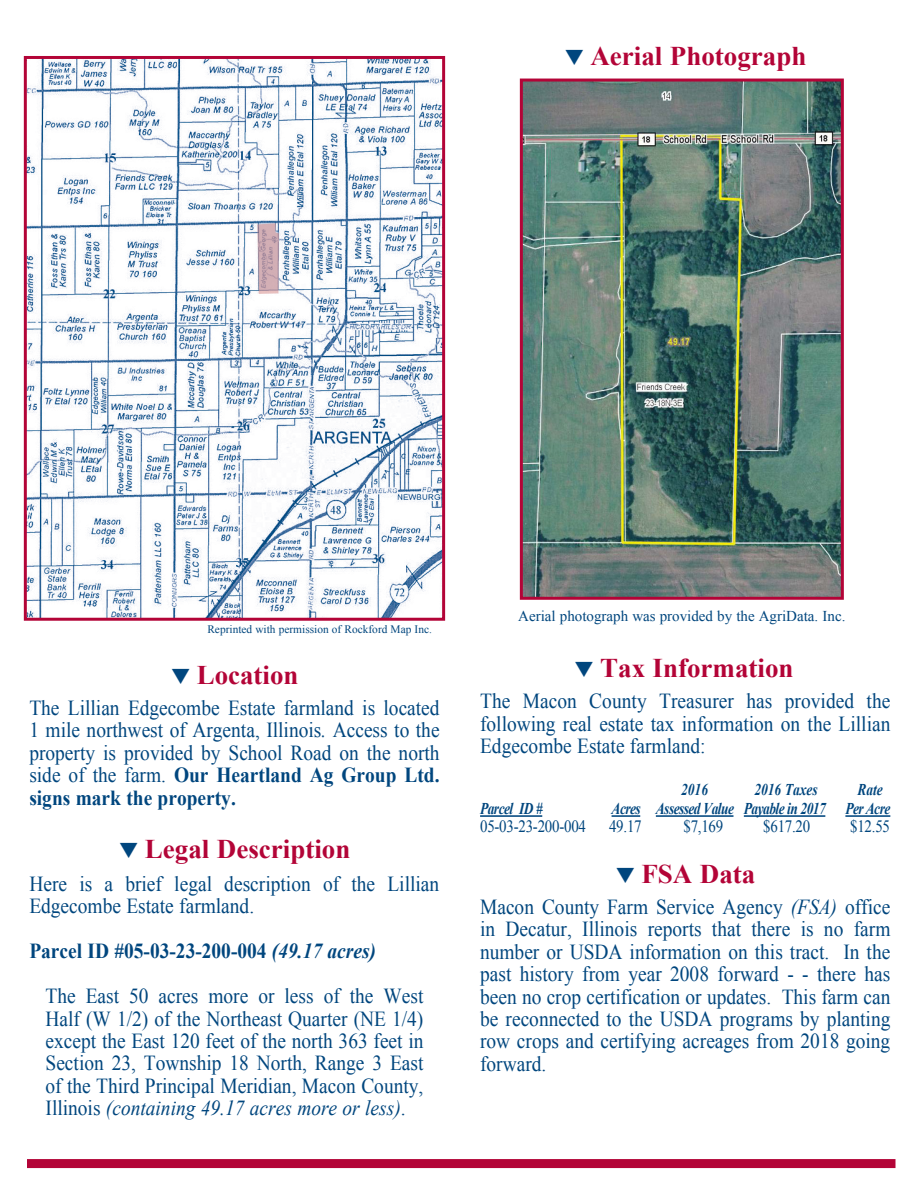
<style>
.page{position:relative;width:918px;height:1188px;background:#fff}
.page>*{position:absolute;margin:0;border:0;box-sizing:border-box;transform-origin:0 0}
.t1{font:700 27px "Times New Roman";color:#b30437}
.t2{font:700 26.85px "Times New Roman";color:#b30437}
.t3{font:21.3px/22.4px "Times New Roman";color:#00467e;text-align:justify;scale:.91 1}
.t4{font:700 21.3px "Times New Roman";color:#00467e;scale:.91 1}
.t5{font:17.25px "Times New Roman";letter-spacing:-.015em;color:#00467e;scale:.86 1}
.t6{font:italic 700 16.5px "Times New Roman";letter-spacing:-.04em;color:#00467e;scale:.82 1}
.t7{font:italic 700 16.5px "Times New Roman";color:#00467e;scale:.82 1}
.t8{font:15px "Times New Roman";color:#00467e}
.t9{font:11.4px "Times New Roman";color:#00467e}
.s1{color:#00467e}
.s2{font-style:italic}
.s3{font-weight:700}
</style>
<div class="page">
<div style="left:27px;top:1159px;width:869px;height:9px;background:#b30437"></div>
<hr style="left:480px;top:815px;width:62px;height:2px;background:#00467e">
<hr style="left:612px;top:815px;width:28px;height:2px;background:#00467e">
<hr style="left:656px;top:815px;width:77px;height:2px;background:#00467e">
<hr style="left:744px;top:815px;width:81px;height:2px;background:#00467e">
<hr style="left:845px;top:815px;width:45px;height:2px;background:#00467e">
<svg style="left:23px;top:56px;width:423px;height:565px"></svg>
<img style="left:519px;top:78px;width:325px;height:522px">
<svg style="left:256px;top:223px;width:24px;height:72px"></svg>
<p class="t1" style="left:564px;top:37px;width:244px"><span class="s1">❑</span> Aerial Photograph</p>
<p class="t9" style="left:207px;top:621px;width:226px">Reprinted with permission of Rockford Map Inc.</p>
<p class="t2" style="left:171px;top:656px;width:129px"><span class="s1">❑</span> Location</p>
<p class="t3" style="left:29px;top:696px;width:452px">The Lillian Edgecombe Estate farmland is located 1 mile northwest of Argenta, Illinois<span class="s2">.</span> Access to the property is provided by School Road on the north side of the farm. <span class="s3">Our Heartland Ag Group Ltd. signs mark the property.</span></p>
<p class="t1" style="left:119px;top:830px;width:233px"><span class="s1">❑</span> Legal Description</p>
<p class="t3" style="left:29px;top:872px;width:452px">Here is a brief legal description of the Lillian<br>Edgecombe Estate farmland.</p>
<p class="t4" style="left:29px;top:936px;width:382px">Parcel ID #05-03-23-200-004 <span class="s2">(49.17 acres)</span></p>
<p class="t3" style="left:46px;top:985px;width:417px">The East 50 acres more or less of the West Half (W 1/2) of the Northeast Quarter (NE 1/4) except the East 120 feet of the north 363 feet in Section 23, Township 18 North, Range 3 East of the Third Principal Meridian, Macon County, Illinois <span class="s2">(containing 49.17 acres more or less)</span>.</p>
<p class="t8" style="left:518px;top:606px;width:329px">Aerial photograph was provided by the AgriData. Inc.</p>
<p class="t1" style="left:574px;top:649px;width:221px"><span class="s1">❑</span> Tax Information</p>
<p class="t3" style="left:480px;top:690px;width:452px">The Macon County Treasurer has provided the following real estate tax information on the Lillian Edgecombe Estate farmland:</p>
<p class="t6" style="left:681px;top:778px;width:34px">2016</p>
<p class="t7" style="left:754px;top:778px;width:79px">2016 Taxes</p>
<p class="t6" style="left:857px;top:778px;width:32px">Rate</p>
<p class="t6" style="left:480px;top:797px;width:78px">Parcel ID #</p>
<p class="t6" style="left:612px;top:797px;width:341px">Acres Assessed Value Payable in 2017 Per Acre</p>
<p class="t5" style="left:480px;top:815px;width:125px">05-03-23-200-004</p>
<p class="t5" style="left:609px;top:815px;width:39px">49.17</p>
<p class="t5" style="left:683px;top:815px;width:48px">$7,169</p>
<p class="t5" style="left:763px;top:815px;width:56px">$617.20</p>
<p class="t5" style="left:850px;top:815px;width:48px">$12.55</p>
<p class="t1" style="left:615px;top:855px;width:142px"><span class="s1">❑</span> FSA Data</p>
<p class="t3" style="left:480px;top:895px;width:452px">Macon County Farm Service Agency <span class="s2">(FSA)</span> office in Decatur, Illinois reports that there is no farm number or USDA information on this tract. In the past history from year 2008 forward - - there has been no crop certification or updates. This farm can be reconnected to the USDA programs by planting row crops and certifying acreages from 2018 going forward.</p>
</div>
